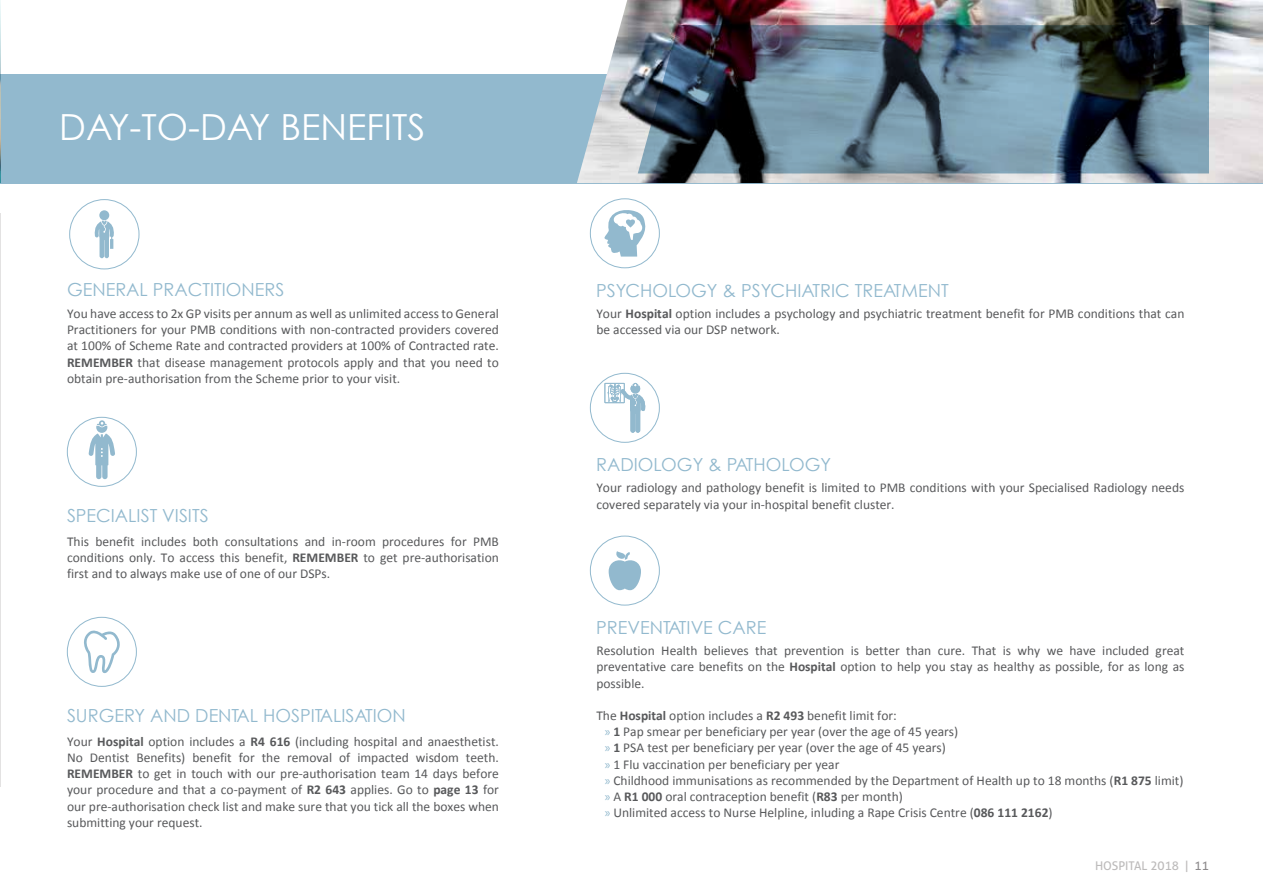
<style>
.page{position:relative;width:1263px;height:893px;background:#fff}
.page>*{position:absolute;margin:0;border:0;box-sizing:border-box;transform-origin:0 0}
.t1{font:36px "Century Gothic";color:#fff}
.t2{font:18px "Century Gothic";color:#92b9ce}
.t3{font:13.5px/16.2px "Calibri";color:#58595b;text-align:justify}
.t4{font:12px "Aller";color:#bdbbbb}
.s1{font-weight:700}
.s2{font-family:"Myriad Pro";color:#92b9ce}
.s3{color:#8d8a8c}
</style>
<div class="page">
<div style="left:0;top:0;width:1263px;height:183px;background:#92b9ce"></div>
<div style="left:0;top:0;width:1263px;height:74px;background:#fff"></div>
<img style="left:0;top:0;width:1px;height:183px">
<img style="left:577px;top:0;width:686px;height:183px">
<hr style="left:0;top:214px;width:1px;height:573px;background:#e3e2e2">
<div style="left:67px;top:417px;width:70px;height:70px;border:1px solid #92b9ce;border-radius:50%"></div>
<div style="left:69px;top:199px;width:70px;height:70px;background:#fff;border:1px solid #92b9ce;border-radius:50%"></div>
<div style="left:99px;top:210px;width:10px;height:10px;background:#92b9ce;border-radius:50%"></div>
<svg style="left:94px;top:220px;width:20px;height:38px"></svg>
<svg style="left:89px;top:420px;width:26px;height:59px"></svg>
<img style="left:638px;top:25px;width:571px;height:148px">
<div style="left:67px;top:617px;width:70px;height:70px;border:1px solid #92b9ce;border-radius:50%"></div>
<svg style="left:84px;top:630px;width:36px;height:43px"></svg>
<div style="left:590px;top:373px;width:70px;height:70px;border:1px solid #92b9ce;border-radius:50%"></div>
<div style="left:590px;top:536px;width:70px;height:69px;border:1px solid #92b9ce;border-radius:50%"></div>
<div style="left:590px;top:198px;width:70px;height:70px;border:1px solid #92b9ce;border-radius:50%"></div>
<svg style="left:604px;top:210px;width:42px;height:47px"></svg>
<svg style="left:604px;top:383px;width:42px;height:50px"></svg>
<svg style="left:609px;top:551px;width:32px;height:39px"></svg>
<h1 class="t1" style="left:59px;top:105px;width:367px">DAY-TO-DAY BENEFITS</h1>
<h2 class="t2" style="left:67px;top:279px;width:219px">GENERAL PRACTITIONERS</h2>
<p class="t3" style="left:67px;top:305px;width:433px">You have access to 2x GP visits per annum as well as unlimited access to General Practitioners for your PMB conditions with non-contracted providers covered at 100% of Scheme Rate and contracted providers at 100% of Contracted rate.<br><span class="s1">REMEMBER</span> that disease management protocols apply and that you need to obtain pre-authorisation from the Scheme prior to your visit.</p>
<h2 class="t2" style="left:67px;top:505px;width:143px">SPECIALIST VISITS</h2>
<p class="t3" style="left:67px;top:533px;width:433px">This benefit includes both consultations and in-room procedures for PMB conditions only. To access this benefit, <span class="s1">REMEMBER</span> to get pre-authorisation first and to always make use of one of our DSPs.</p>
<h2 class="t2" style="left:67px;top:705px;width:340px">SURGERY AND DENTAL HOSPITALISATION</h2>
<p class="t3" style="left:67px;top:733px;width:433px">Your <span class="s1">Hospital</span> option includes a <span class="s1">R4 616</span> (including hospital and anaesthetist.<br>No Dentist Benefits) benefit for the removal of impacted wisdom teeth.<br><span class="s1">REMEMBER</span> to get in touch with our pre-authorisation team 14 days before your procedure and that a co-payment of <span class="s1">R2 643</span> applies. Go to <span class="s1">page 13</span> for our pre-authorisation check list and make sure that you tick all the boxes when submitting your request.</p>
<h2 class="t2" style="left:596px;top:279px;width:354px">PSYCHOLOGY &amp; PSYCHIATRIC TREATMENT</h2>
<p class="t3" style="left:596px;top:305px;width:589px">Your <span class="s1">Hospital</span> option includes a psychology and psychiatric treatment benefit for PMB conditions that can be accessed via our DSP network.</p>
<h2 class="t2" style="left:596px;top:454px;width:237px">RADIOLOGY &amp; PATHOLOGY</h2>
<p class="t3" style="left:596px;top:480px;width:589px">Your radiology and pathology benefit is limited to PMB conditions with your Specialised Radiology needs covered separately via your in-hospital benefit cluster.</p>
<h2 class="t2" style="left:596px;top:617px;width:172px">PREVENTATIVE CARE</h2>
<p class="t3" style="left:596px;top:643px;width:589px">Resolution Health believes that prevention is better than cure. That is why we have included great preventative care benefits on the <span class="s1">Hospital</span> option to help you stay as healthy as possible, for as long as possible.</p>
<p class="t3" style="left:605px;top:707px;width:580px;text-align:left;text-indent:-9px">The <span class="s1">Hospital</span> option includes a <span class="s1">R2 493</span> benefit limit for:<br><span class="s2">»</span> <span class="s1">1</span> Pap smear per beneficiary per year (over the age of 45 years)<br><span class="s2">»</span> <span class="s1">1</span> PSA test per beneficiary per year (over the age of 45 years)<br><span class="s2">»</span> 1 Flu vaccination per beneficiary per year<br><span class="s2">»</span> Childhood immunisations as recommended by the Department of Health up to 18 months (<span class="s1">R1 875</span> limit) <span class="s2">»</span> A <span class="s1">R1 000</span> oral contraception benefit (<span class="s1">R83</span> per month)<br><span class="s2">»</span> Unlimited access to Nurse Helpline, inluding a Rape Crisis Centre (<span class="s1">086 111 2162</span>)</p>
<p class="t4" style="left:1095px;top:858px;width:115px">HOSPITAL 2018 | <span class="s3">11</span></p>
</div>
